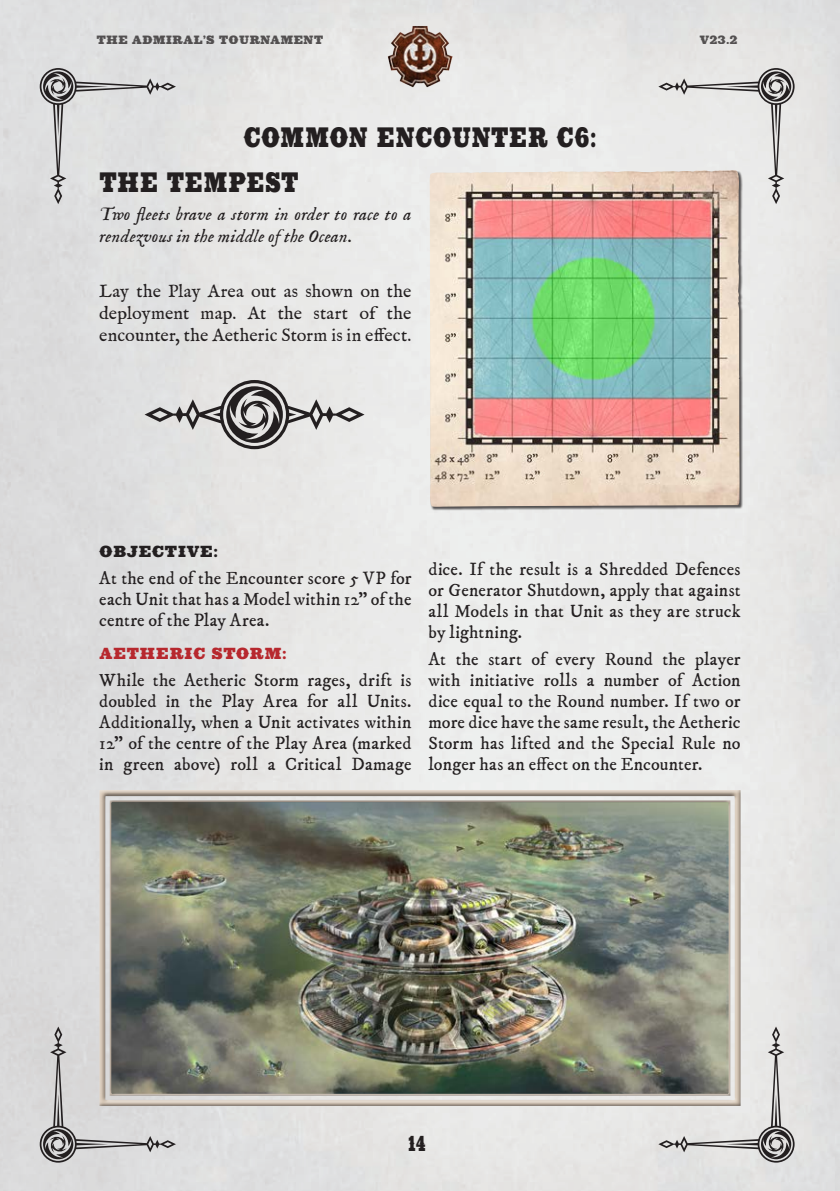
<style>
.page{position:relative;width:840px;height:1191px;background:#fff}
.page>*{position:absolute;margin:0;border:0;box-sizing:border-box;transform-origin:0 0}
.Body_Copy_italic{font:28px "Cowboy Western";color:#231f20;scale:.8 1}
.t1{font:21.6px "Cowboy Western";color:#231f20;scale:.67 1}
.Encounters_Body{font:18px/21px "IM FELL DW Pica Roman";letter-spacing:.015em;color:#231f20;text-align:justify}
.Body_Copy_italic-2{font:18px/22px "IM FELL English Roman";letter-spacing:.01em;color:#231f20;text-align:justify}
.Body_Copy_italic-3{font:18px/22px "IM FELL English Italic";letter-spacing:.015em;color:#231f20}
.Encounters_Heading{font:16px "Cowboy Western";letter-spacing:.015em;color:#b7282e}
.Encounters_Heading-2{font:16px "Cowboy Western";letter-spacing:.005em;color:#231f20}
.t2{font:12px "Cowboy Western";color:#231f20}
</style>
<div class="page">
<img style="left:0;top:0;width:839px;height:1191px">
<img style="left:387px;top:25px;width:65px;height:63px">
<svg style="left:40px;top:68px;width:136px;height:136px;background:#d0d1d1"></svg>
<svg style="left:658px;top:68px;width:136px;height:136px;background:#d7d7d6"></svg>
<svg style="left:40px;top:1026px;width:136px;height:136px;background:#c4c3c4"></svg>
<svg style="left:658px;top:1026px;width:136px;height:136px;background:#cecdcc"></svg>
<img style="left:429px;top:170px;width:310px;height:337px">
<svg style="left:144px;top:380px;width:220px;height:69px;background:#bbbab9"></svg>
<img style="left:95px;top:787px;width:651px;height:324px">
<p class="t2" style="left:96px;top:31px;width:228px">THE ADMIRAL’S TOURNAMENT</p>
<p class="t2" style="left:699px;top:31px;width:40px">V23.2</p>
<p class="Body_Copy_italic" style="left:243px;top:117px;width:443px">COMMON ENCOUNTER C6:</p>
<p class="Body_Copy_italic" style="left:99px;top:162px;width:251px">THE TEMPEST</p>
<p class="Body_Copy_italic-3" style="left:99px;top:204px;width:313px">Two fleets brave a storm in order to race to a rendezvous in the middle of the Ocean.</p>
<p class="Body_Copy_italic-2" style="left:99px;top:281px;width:313px">Lay the Play Area out as shown on the deployment map. At the start of the encounter, the Aetheric Storm is in effect.</p>
<p class="Encounters_Heading-2" style="left:99px;top:540px;width:120px">OBJECTIVE:</p>
<p class="Encounters_Body" style="left:99px;top:567px;width:313px">At the end of the Encounter score 5 VP for each Unit that has a Model within 12” of the centre of the Play Area.</p>
<p class="Encounters_Heading" style="left:99px;top:642px;width:189px">AETHERIC STORM:</p>
<p class="Encounters_Body" style="left:99px;top:670px;width:313px">While the Aetheric Storm rages, drift is doubled in the Play Area for all Units.<br>Additionally, when a Unit activates within 12” of the centre of the Play Area (marked in green above) roll a Critical Damage</p>
<p class="Encounters_Body" style="left:428px;top:559px;width:313px">dice. If the result is a Shredded Defences or Generator Shutdown, apply that against all Models in that Unit as they are struck by lightning.</p>
<p class="Encounters_Body" style="left:428px;top:649px;width:313px">At the start of every Round the player with initiative rolls a number of Action dice equal to the Round number. If two or more dice have the same result, the Aetheric Storm has lifted and the Special Rule no longer has an effect on the Encounter.</p>
<p class="t1" style="left:408px;top:1127px;width:28px">14</p>
</div>
